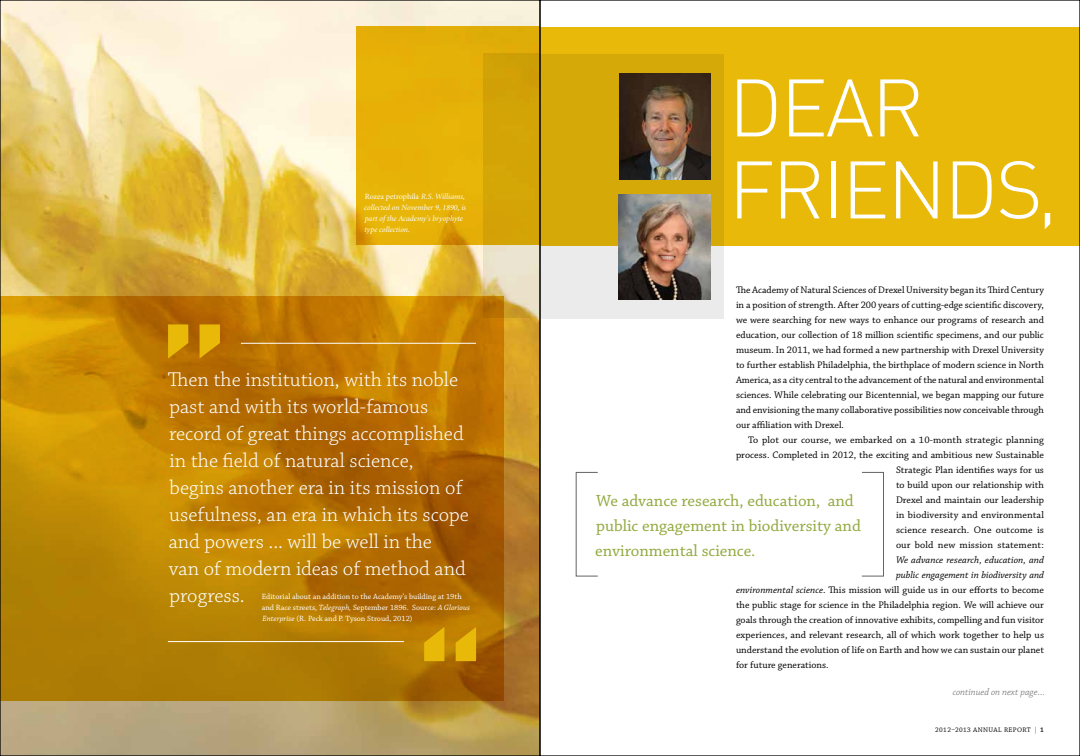
<style>
.page{position:relative;width:1080px;height:756px;background:#fff}
.page>*{position:absolute;margin:0;border:0;box-sizing:border-box;transform-origin:0 0}
.t1{font:80px/82px "DIN Light Alternate";letter-spacing:-.03em;color:#fff}
.t2{font:300 21px/27px "Chaparral Pro";color:#fff}
.t3{font:17px/25px "Chaparral Pro";color:#91a93e}
.t4{font:10px/15px "Chaparral Pro";color:#000;text-align:justify}
.t5{font:italic 10px "Chaparral Pro";letter-spacing:.005em;color:#000}
.t6{font:italic 300 10px "Chaparral Pro";color:#636466}
.t7{font:8px/11px "Chaparral Pro";color:#fff}
.t8{font:italic 8px/11px "Minion";color:#fff}
.t9{font:7px "Chaparral Pro";letter-spacing:.05em;color:#000}
.s1{font-style:normal}
.s2{font-style:italic}
.s3{font-weight:600}
</style>
<div class="page">
<div style="left:522px;top:27px;width:558px;height:218px;background:#e8b909"></div>
<svg style="left:542px;top:54px;width:182px;height:265px;background:#dabc4a"></svg>
<img style="left:619px;top:73px;width:92px;height:106px">
<img style="left:618px;top:194px;width:93px;height:106px">
<div style="left:576px;top:472px;width:22px;height:104px;border:1px solid #636466"></div>
<div style="left:862px;top:472px;width:22px;height:104px;border:1px solid #636466"></div>
<img style="left:2px;top:2px;width:536px;height:752px">
<div style="left:356px;top:26px;width:184px;height:219px;background:#e7b107"></div>
<svg style="left:2px;top:296px;width:502px;height:405px;background:#b97a02"></svg>
<svg style="left:484px;top:53px;width:54px;height:265px;background:#d6ae30"></svg>
<svg style="left:168px;top:324px;width:52px;height:35px;background:#d29705"></svg>
<hr style="left:168px;top:641px;width:236px;height:1px;background:#fff">
<hr style="left:241px;top:343px;width:235px;height:1px;background:#fff">
<svg style="left:424px;top:627px;width:52px;height:34px;background:#d7a206"></svg>
<p class="t8" style="left:364px;top:192px;width:103px"><span class="s1">Rozea petrophila</span> R.S. Williams, collected on November 9, 1890, is part of the Academy’s bryophyte type collection.</p>
<p class="t2" style="left:168px;top:367px;width:303px">Then the institution, with its noble past and with its world-famous record of great things accomplished in the field of natural science, begins another era in its mission of usefulness, an era in which its scope and powers ... will be well in the<br>van of modern ideas of method and progress.</p>
<p class="t7" style="left:262px;top:592px;width:210px">Editorial about an addition to the Academy’s building at 19th and Race streets, <span class="s2">Telegraph,</span> September 1896. Source: <span class="s2">A Glorious<br>Enterprise</span> (R. Peck and P. Tyson Stroud, 2012)</p>
<h1 class="t1" style="left:728px;top:66px;width:331px">DEAR<br>FRIENDS,</h1>
<p class="t4" style="left:736px;top:283px;width:310px">The Academy of Natural Sciences of Drexel University began its Third Century in a position of strength. After 200 years of cutting-edge scientific discovery, we were searching for new ways to enhance our programs of research and education, our collection of 18 million scientific specimens, and our public museum. In 2011, we had formed a new partnership with Drexel University to further establish Philadelphia, the birthplace of modern science in North America, as a city central to the advancement of the natural and environmental sciences. While celebrating our Bicentennial, we began mapping our future and envisioning the many collaborative possibilities now conceivable through our affiliation with Drexel.</p>
<p class="t4" style="left:736px;top:433px;width:310px;text-align:right">To plot our course, we embarked on a 10-month strategic planning process. Completed in 2012, the exciting and ambitious new Sustainable Strategic Plan identifies ways for us<br>to build upon our relationship with<br>Drexel and maintain our leadership<br>in biodiversity and environmental<br>science research. One outcome is<br>our bold new mission statement:</p>
<p class="t5" style="left:896px;top:554px;width:149px">We advance research, education, and</p>
<p class="t5" style="left:896px;top:569px;width:150px">public engagement in biodiversity and</p>
<p class="t4" style="left:736px;top:583px;width:310px"><span class="s2">environmental science</span>. This mission will guide us in our efforts to become</p>
<p class="t4" style="left:736px;top:598px;width:309px">the public stage for science in the Philadelphia region. We will achieve our</p>
<p class="t4" style="left:736px;top:613px;width:310px">goals through the creation of innovative exhibits, compelling and fun visitor</p>
<p class="t4" style="left:736px;top:628px;width:310px">experiences, and relevant research, all of which work together to help us</p>
<p class="t4" style="left:736px;top:643px;width:310px">understand the evolution of life on Earth and how we can sustain our planet</p>
<p class="t4" style="left:736px;top:658px;width:94px">for future generations.</p>
<h3 class="t3" style="left:595px;top:488px;width:267px">We advance research, education, and public engagement in biodiversity and environmental science.</h3>
<p class="t6" style="left:953px;top:687px;width:94px">continued on next page…</p>
<p class="t9" style="left:935px;top:726px;width:110px">2012–2013 ANNUAL REPORT <span class="s3">| 1</span></p>
</div>
